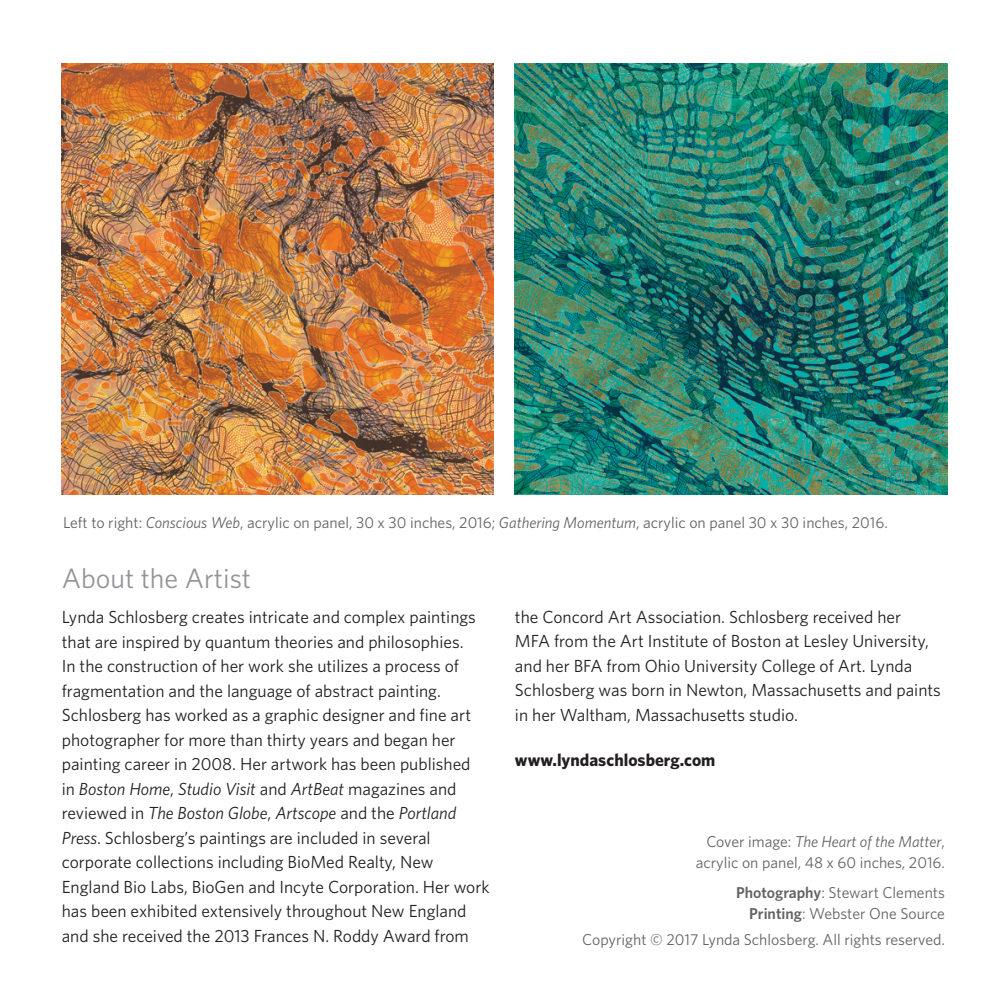
<style>
.page{position:relative;width:1008px;height:1008px;background:#fff}
.page>*{position:absolute;margin:0;border:0;box-sizing:border-box;transform-origin:0 0}
.t1{font:28px "Whitney";color:#939598}
.text{font:17.5px/24.5px "Whitney";color:#231f20}
.text-2{font:700 17.5px "Whitney";color:#231f20}
.t2{font:15.75px/21px "Whitney";color:#636366;text-align:right}
.s1{font-style:italic}
.s2{font-weight:600}
</style>
<div class="page">
<img style="left:514px;top:63px;width:434px;height:432px">
<img style="left:62px;top:63px;width:431px;height:432px">
<p class="t2" style="left:63px;top:512px;width:826px">Left to right: <span class="s1">Conscious Web</span>, acrylic on panel, 30 x 30 inches, 2016; <span class="s1">Gathering Momentum</span>, acrylic on panel 30 x 30 inches, 2016.</p>
<p class="t1" style="left:62px;top:560px;width:191px">About the Artist</p>
<p class="text" style="left:62px;top:605px;width:429px">Lynda Schlosberg creates intricate and complex paintings that are inspired by quantum theories and philosophies.<br>In the construction of her work she utilizes a process of fragmentation and the language of abstract painting.<br>Schlosberg has worked as a graphic designer and fine art photographer for more than thirty years and began her painting career in 2008. Her artwork has been published<br>in <span class="s1">Boston Home</span>, <span class="s1">Studio Visit</span> and <span class="s1">ArtBeat</span> magazines and reviewed in <span class="s1">The Boston Globe</span>, <span class="s1">Artscope</span> and the <span class="s1">Portland Press</span>. Schlosberg’s paintings are included in several corporate collections including BioMed Realty, New England Bio Labs, BioGen and Incyte Corporation. Her work has been exhibited extensively throughout New England and she received the 2013 Frances N. Roddy Award from</p>
<p class="text" style="left:515px;top:604px;width:427px">the Concord Art Association. Schlosberg received her<br>MFA from the Art Institute of Boston at Lesley University, and her BFA from Ohio University College of Art. Lynda Schlosberg was born in Newton, Massachusetts and paints in her Waltham, Massachusetts studio.</p>
<p class="text-2" style="left:515px;top:748px;width:202px">www.lyndaschlosberg.com</p>
<p class="t2" style="left:696px;top:831px;width:251px">Cover image: <span class="s1">The Heart of the Matter</span>, acrylic on panel, 48 x 60 inches, 2016.</p>
<p class="t2" style="left:736px;top:881px;width:211px"><span class="s2">Photography</span>: Stewart Clements<br><span class="s2">Printing</span>: Webster One Source</p>
<p class="t2" style="left:582px;top:929px;width:364px">Copyright © 2017 Lynda Schlosberg. All rights reserved.</p>
</div>
